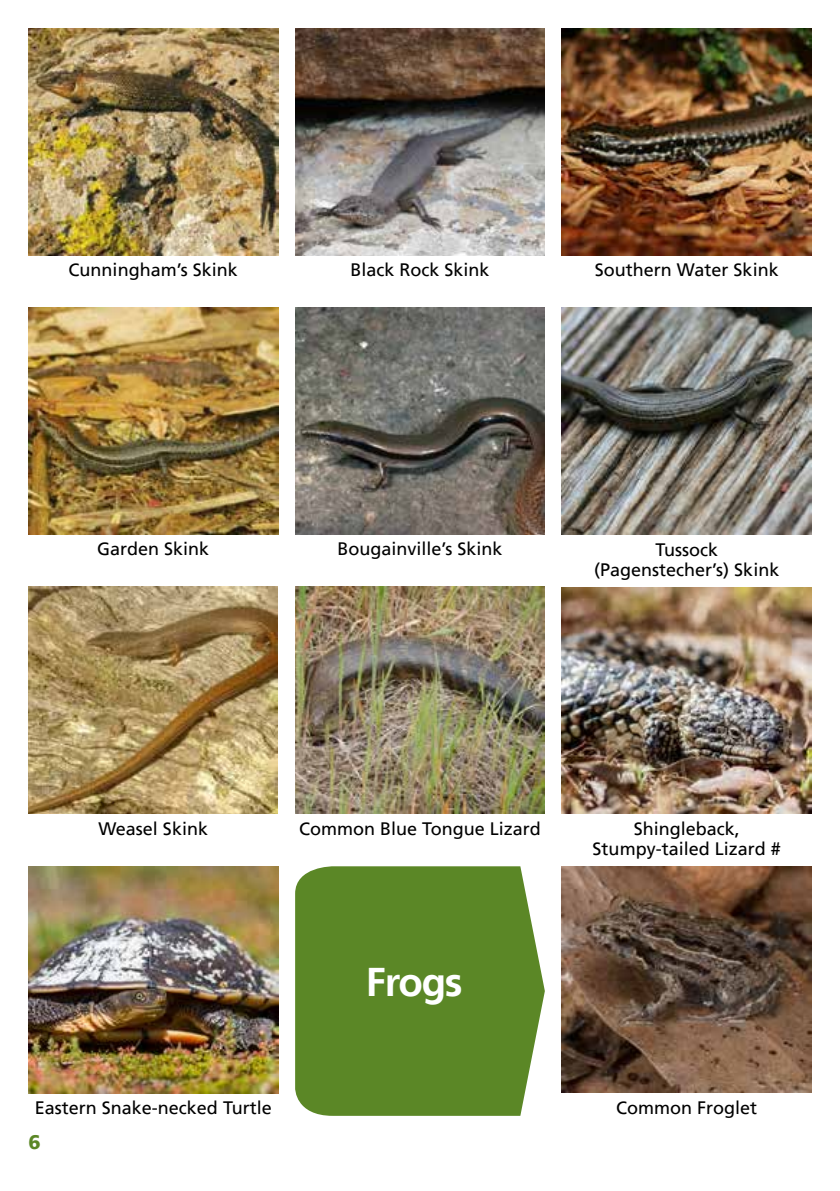
<style>
.page{position:relative;width:840px;height:1191px;background:#fff}
.page>*{position:absolute;margin:0;border:0;box-sizing:border-box;transform-origin:0 0}
.t1{font:700 40px "Frutiger LT";letter-spacing:-.03em;color:#fff}
.t2{font:900 20px "Frutiger LT";color:#5b8726}
.t3{font:18px/20px "Frutiger LT";color:#000;text-align:center}
</style>
<div class="page">
<img style="left:295px;top:28px;width:249px;height:227px">
<img style="left:28px;top:28px;width:250px;height:227px">
<img style="left:561px;top:28px;width:250px;height:227px">
<img style="left:28px;top:307px;width:250px;height:227px">
<img style="left:295px;top:307px;width:249px;height:227px">
<img style="left:561px;top:308px;width:250px;height:227px">
<img style="left:295px;top:587px;width:249px;height:227px">
<img style="left:28px;top:866px;width:250px;height:227px">
<img style="left:28px;top:587px;width:250px;height:227px">
<img style="left:561px;top:866px;width:250px;height:227px">
<img style="left:561px;top:587px;width:250px;height:227px">
<div style="left:295px;top:866px;width:249px;height:249px;background:#5b8726"></div>
<p class="t3" style="left:69px;top:260px;width:171px">Cunningham’s Skink</p>
<p class="t3" style="left:350px;top:260px;width:141px">Black Rock Skink</p>
<p class="t3" style="left:594px;top:260px;width:185px">Southern Water Skink</p>
<p class="t3" style="left:97px;top:539px;width:114px">Garden Skink</p>
<p class="t3" style="left:337px;top:539px;width:167px">Bougainville’s Skink</p>
<p class="t3" style="left:593px;top:539px;width:187px">Tussock (Pagenstecher’s) Skink</p>
<p class="t3" style="left:98px;top:818px;width:111px">Weasel Skink</p>
<p class="t3" style="left:592px;top:818px;width:190px">Shingleback,<br>Stumpy-tailed Lizard #</p>
<p class="t3" style="left:299px;top:818px;width:243px">Common Blue Tongue Lizard</p>
<h1 class="t1" style="left:366px;top:958px;width:98px">Frogs</h1>
<p class="t3" style="left:35px;top:1097px;width:238px">Eastern Snake-necked Turtle</p>
<p class="t3" style="left:615px;top:1098px;width:143px">Common Froglet</p>
<p class="t2" style="left:28px;top:1130px;width:14px">6</p>
</div>
